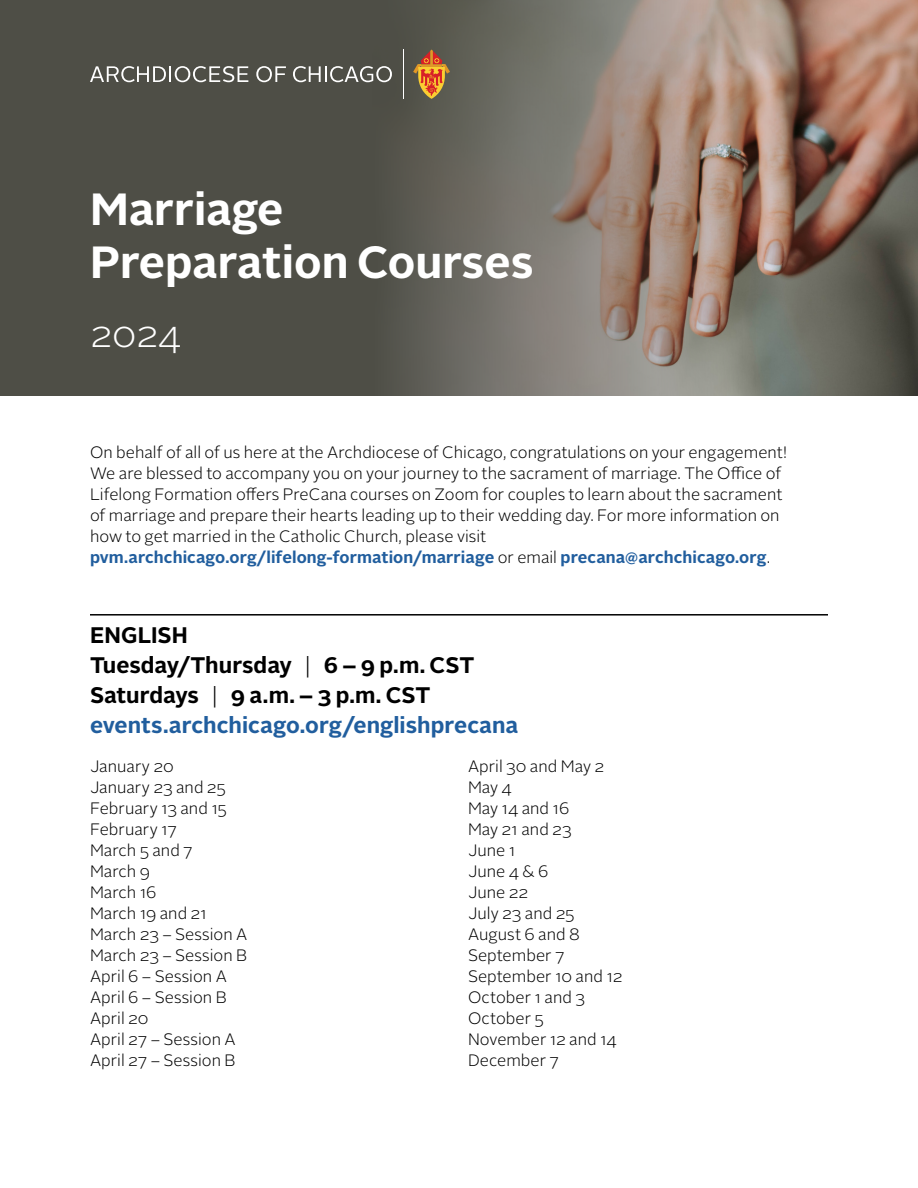
<style>
.page{position:relative;width:918px;height:1188px;background:#fff}
.page>*{position:absolute;margin:0;border:0;box-sizing:border-box;transform-origin:0 0}
.t1{font:700 45px/52.5px "Alright Sans";color:#fff}
.t2{font:300 37.5px "Alright Sans";color:#fff}
.t3{font:700 22.5px/30px "Alright Sans";color:#000}
.t4{font:300 16.5px/21px "Alright Sans";color:#000}
.s1{font-weight:700;color:#215e9e}
.s2{font-weight:300}
.s3{color:#215e9e}
</style>
<div class="page">
<img style="left:756px;top:0;width:162px;height:396px">
<svg style="left:0;top:0;width:756px;height:396px;fill:#4e4e46"></svg>
<hr style="left:90px;top:614px;width:738px;height:2px;background:#000">
<hr style="left:404px;top:50px;width:1px;height:49px;background:#fff">
<svg style="left:90px;top:66px;width:158px;height:16px"></svg>
<svg style="left:256px;top:66px;width:30px;height:16px"></svg>
<svg style="left:293px;top:66px;width:99px;height:16px"></svg>
<svg style="left:413px;top:50px;width:37px;height:49px"></svg>
<h1 class="t1" style="left:90px;top:183px;width:445px">Marriage<br>Preparation Courses</h1>
<h2 class="t2" style="left:90px;top:308px;width:93px">2024</h2>
<p class="t4" style="left:90px;top:442px;width:699px">On behalf of all of us here at the Archdiocese of Chicago, congratulations on your engagement!<br>We are blessed to accompany you on your journey to the sacrament of marriage. The Office of Lifelong Formation offers PreCana courses on Zoom for couples to learn about the sacrament of marriage and prepare their hearts leading up to their wedding day. For more information on how to get married in the Catholic Church, please visit <span class="s1">pvm.archchicago.org/lifelong-formation/marriage</span> or email <span class="s1">precana@archchicago.org</span>.</p>
<h3 class="t3" style="left:90px;top:620px;width:430px">ENGLISH<br>Tuesday/Thursday <span class="s2">|</span> 6 – 9 p.m. CST<br>Saturdays <span class="s2">|</span> 9 a.m. – 3 p.m. CST <span class="s3">events.archchicago.org/englishprecana</span></h3>
<p class="t4" style="left:90px;top:756px;width:159px">January 20<br>January 23 and 25<br>February 13 and 15<br>February 17<br>March 5 and 7<br>March 9<br>March 16<br>March 19 and 21<br>March 23 – Session A<br>March 23 – Session B<br>April 6 – Session A<br>April 6 – Session B<br>April 20<br>April 27 – Session A<br>April 27 – Session B</p>
<p class="t4" style="left:468px;top:756px;width:156px">April 30 and May 2<br>May 4<br>May 14 and 16<br>May 21 and 23<br>June 1<br>June 4 &amp; 6<br>June 22<br>July 23 and 25<br>August 6 and 8<br>September 7<br>September 10 and 12<br>October 1 and 3<br>October 5<br>November 12 and 14<br>December 7</p>
</div>
